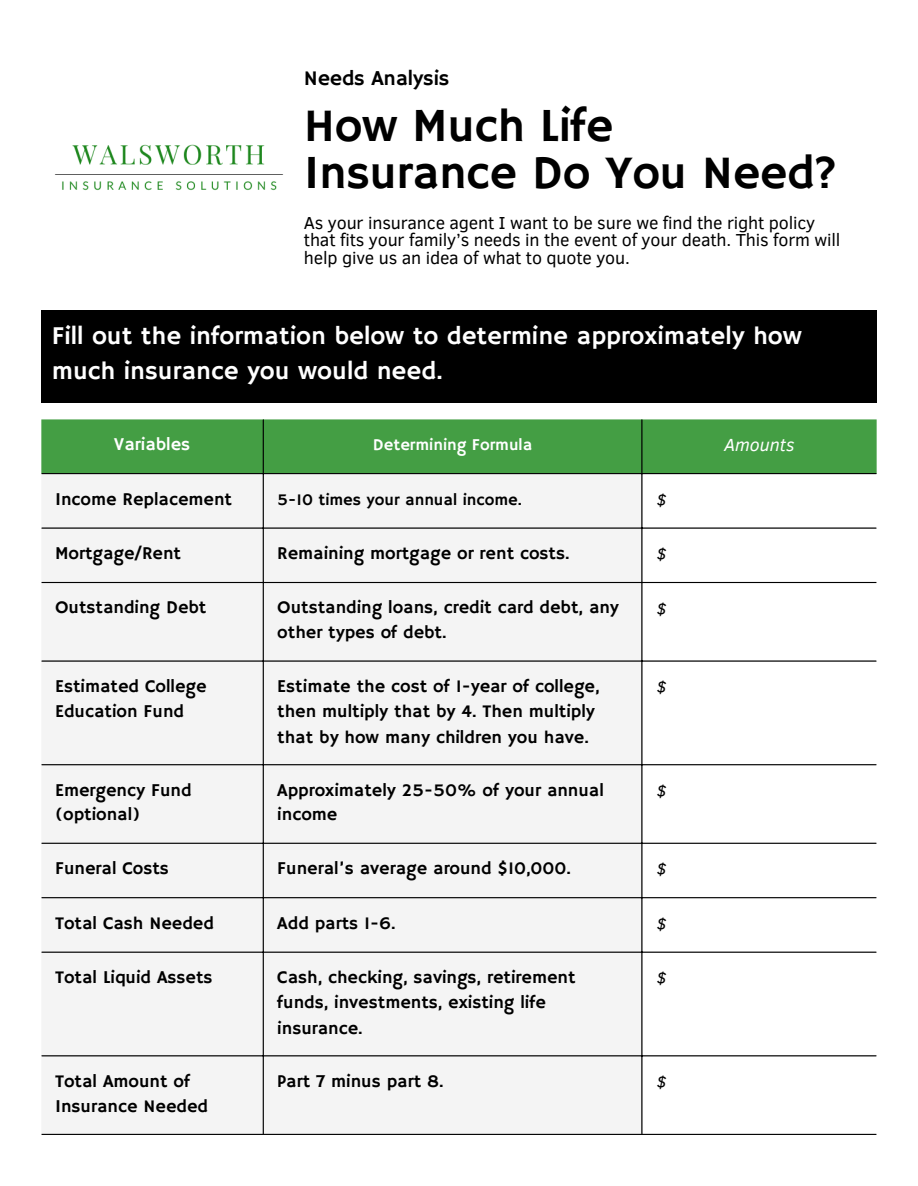
<style>
.page{position:relative;width:918px;height:1186px;background:#fff}
.page>*{position:absolute;margin:0;border:0;box-sizing:border-box;transform-origin:0 0}
.t1{font:47.25px/47.1px "Hammersmith One";letter-spacing:-.01em;color:#000}
.t2{font:25.5px/34.8px "Hammersmith One";color:#fff}
.t3{font:21.15px "Hammersmith One";letter-spacing:-.01em;color:#000}
.t4{font:18px/24.8px "Hammersmith One";color:#000}
.t5{font:18px "Hammersmith One";color:#fff}
.t6{font:italic 18px "Clear Sans";color:#000}
.t7{font:italic 18px "Clear Sans";color:#fff}
.t8{font:17.85px/17.5px "Clear Sans";letter-spacing:-.01em;color:#000}
.t9{font:16.5px "Hammersmith One";color:#000}
.t10{font:16.5px "Hammersmith One";color:#fff}
</style>
<div class="page">
<img style="left:55px;top:144px;width:228px;height:47px">
<div style="left:42px;top:310px;width:834px;height:92px;background:#000"></div>
<div style="left:42px;top:420px;width:834px;height:53px;background:#449e44"></div>
<div style="left:42px;top:474px;width:599px;height:660px;background:#f4f4f4"></div>
<hr style="left:263px;top:420px;width:1px;height:714px;background:#000">
<hr style="left:641px;top:420px;width:2px;height:714px;background:#000">
<hr style="left:42px;top:473px;width:834px;height:1px;background:#000">
<hr style="left:42px;top:527px;width:834px;height:2px;background:#000">
<hr style="left:42px;top:582px;width:834px;height:1px;background:#000">
<hr style="left:42px;top:660px;width:834px;height:1px;background:#000">
<hr style="left:42px;top:764px;width:834px;height:1px;background:#000">
<hr style="left:42px;top:843px;width:834px;height:1px;background:#000">
<hr style="left:42px;top:897px;width:834px;height:1px;background:#000">
<hr style="left:42px;top:951px;width:834px;height:2px;background:#000">
<hr style="left:42px;top:1055px;width:834px;height:1px;background:#000">
<hr style="left:42px;top:1134px;width:834px;height:1px;background:#000">
<p class="t3" style="left:304px;top:66px;width:147px">Needs Analysis</p>
<p class="t1" style="left:304px;top:105px;width:536px">How Much Life<br>Insurance Do You Need?</p>
<p class="t8" style="left:304px;top:213px;width:538px">As your insurance agent I want to be sure we find the right policy that fits your family’s needs in the event of your death. This form will help give us an idea of what to quote you.</p>
<p class="t2" style="left:52px;top:320px;width:752px">Fill out the information below to determine approximately how much insurance you would need.</p>
<p class="t5" style="left:114px;top:434px;width:78px">Variables</p>
<p class="t10" style="left:373px;top:435px;width:161px">Determining Formula</p>
<p class="t7" style="left:724px;top:432px;width:72px">Amounts</p>
<p class="t4" style="left:55px;top:487px;width:178px">Income Replacement</p>
<p class="t9" style="left:277px;top:490px;width:246px">5-10 times your annual income.</p>
<p class="t6" style="left:656px;top:486px;width:12px">$</p>
<p class="t4" style="left:55px;top:542px;width:127px">Mortgage/Rent</p>
<p class="t4" style="left:277px;top:542px;width:294px">Remaining mortgage or rent costs.</p>
<p class="t6" style="left:656px;top:541px;width:12px">$</p>
<p class="t4" style="left:55px;top:596px;width:153px">Outstanding Debt</p>
<p class="t4" style="left:277px;top:596px;width:343px">Outstanding loans, credit card debt, any other types of debt.</p>
<p class="t6" style="left:656px;top:595px;width:12px">$</p>
<p class="t4" style="left:55px;top:674px;width:153px">Estimated College<br>Education Fund</p>
<p class="t4" style="left:277px;top:674px;width:324px;line-height:25.3px">Estimate the cost of 1-year of college, then multiply that by 4. Then multiply that by how many children you have.</p>
<p class="t6" style="left:656px;top:674px;width:12px">$</p>
<p class="t4" style="left:55px;top:778px;width:138px">Emergency Fund (optional)</p>
<p class="t4" style="left:277px;top:778px;width:328px">Approximately 25-50% of your annual income</p>
<p class="t6" style="left:656px;top:777px;width:12px">$</p>
<p class="t4" style="left:55px;top:857px;width:115px">Funeral Costs</p>
<p class="t4" style="left:277px;top:857px;width:295px">Funeral’s average around $10,000.</p>
<p class="t6" style="left:656px;top:856px;width:12px">$</p>
<p class="t4" style="left:55px;top:911px;width:160px">Total Cash Needed</p>
<p class="t4" style="left:277px;top:911px;width:120px">Add parts 1-6.</p>
<p class="t6" style="left:656px;top:910px;width:12px">$</p>
<p class="t4" style="left:55px;top:966px;width:159px">Total Liquid Assets</p>
<p class="t4" style="left:277px;top:965px;width:300px;line-height:25.3px">Cash, checking, savings, retirement funds, investments, existing life insurance.</p>
<p class="t6" style="left:656px;top:965px;width:12px">$</p>
<p class="t4" style="left:55px;top:1069px;width:154px">Total Amount of<br>Insurance Needed</p>
<p class="t4" style="left:277px;top:1069px;width:168px">Part 7 minus part 8.</p>
<p class="t6" style="left:656px;top:1068px;width:12px">$</p>
</div>
